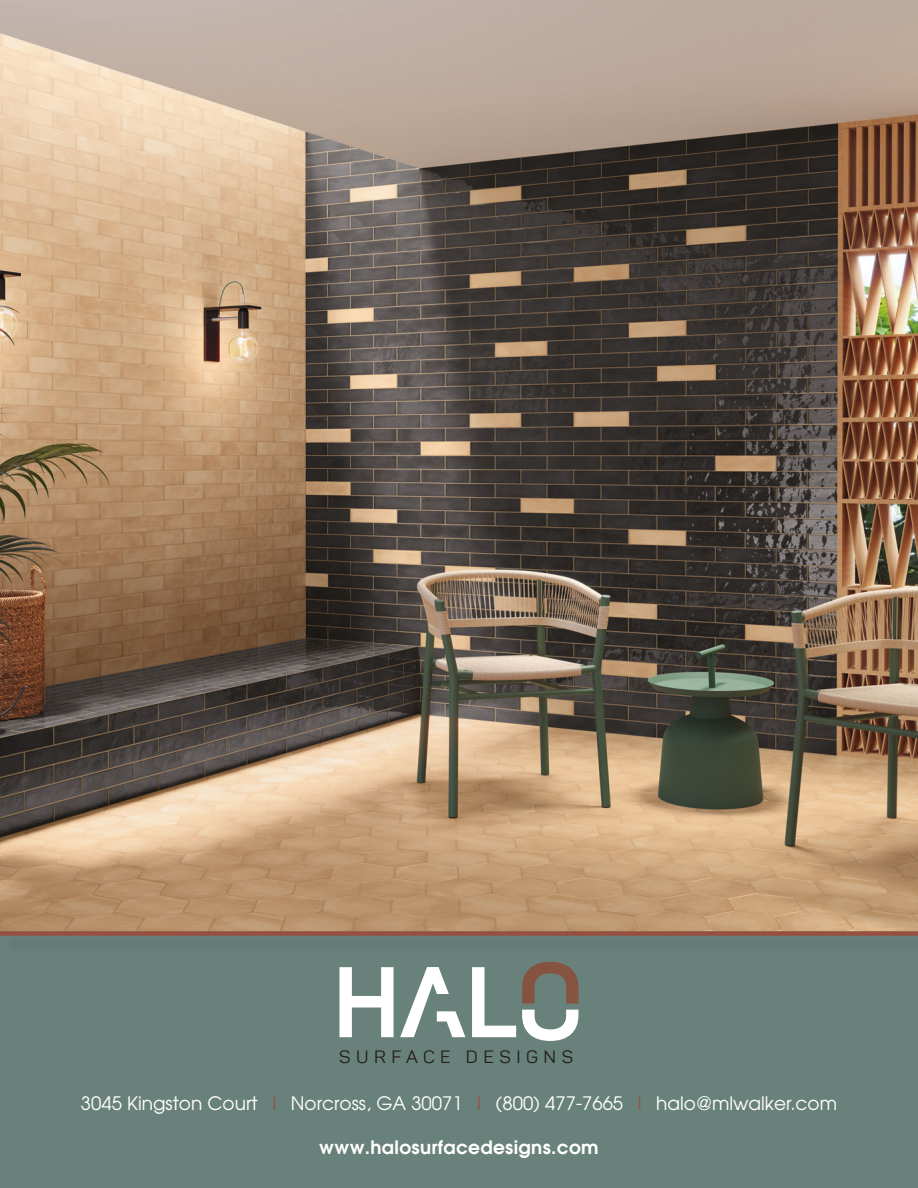
<style>
.page{position:relative;width:918px;height:1188px;background:#fff}
.page>*{position:absolute;margin:0;border:0;box-sizing:border-box;transform-origin:0 0}
.t1{font:18.6px "Avant Garde";color:#fff}
.t2{font:600 18.6px "Avant Garde";letter-spacing:.02em;color:#fff}
.t3{font:17.7px "Sahar";letter-spacing:.3em;color:#231f20}
.s1{color:#965041}
</style>
<div class="page">
<div style="left:0;top:933px;width:918px;height:255px;background:#69817b"></div>
<img style="left:0;top:0;width:918px;height:931px">
<svg style="left:339px;top:967px;width:55px;height:70px"></svg>
<svg style="left:472px;top:967px;width:44px;height:70px"></svg>
<svg style="left:400px;top:967px;width:65px;height:70px"></svg>
<svg style="left:522px;top:1010px;width:56px;height:31px"></svg>
<svg style="left:522px;top:962px;width:56px;height:42px"></svg>
<div style="left:3px;top:933px;width:915px;height:22px;background:#667d78"></div>
<div style="left:0;top:931px;width:918px;height:5px;background:#965041"></div>
<p class="t3" style="left:339px;top:1046px;width:235px">SURFACE DESIGNS</p>
<p class="t1" style="left:81px;top:1092px;width:758px">3045 Kingston Court <span class="s1">|</span> Norcross, GA 30071 <span class="s1">|</span> (800) 477-7665 <span class="s1">|</span> halo@mlwalker.com</p>
<p class="t2" style="left:319px;top:1135px;width:281px">www.halosurfacedesigns.com</p>
</div>
